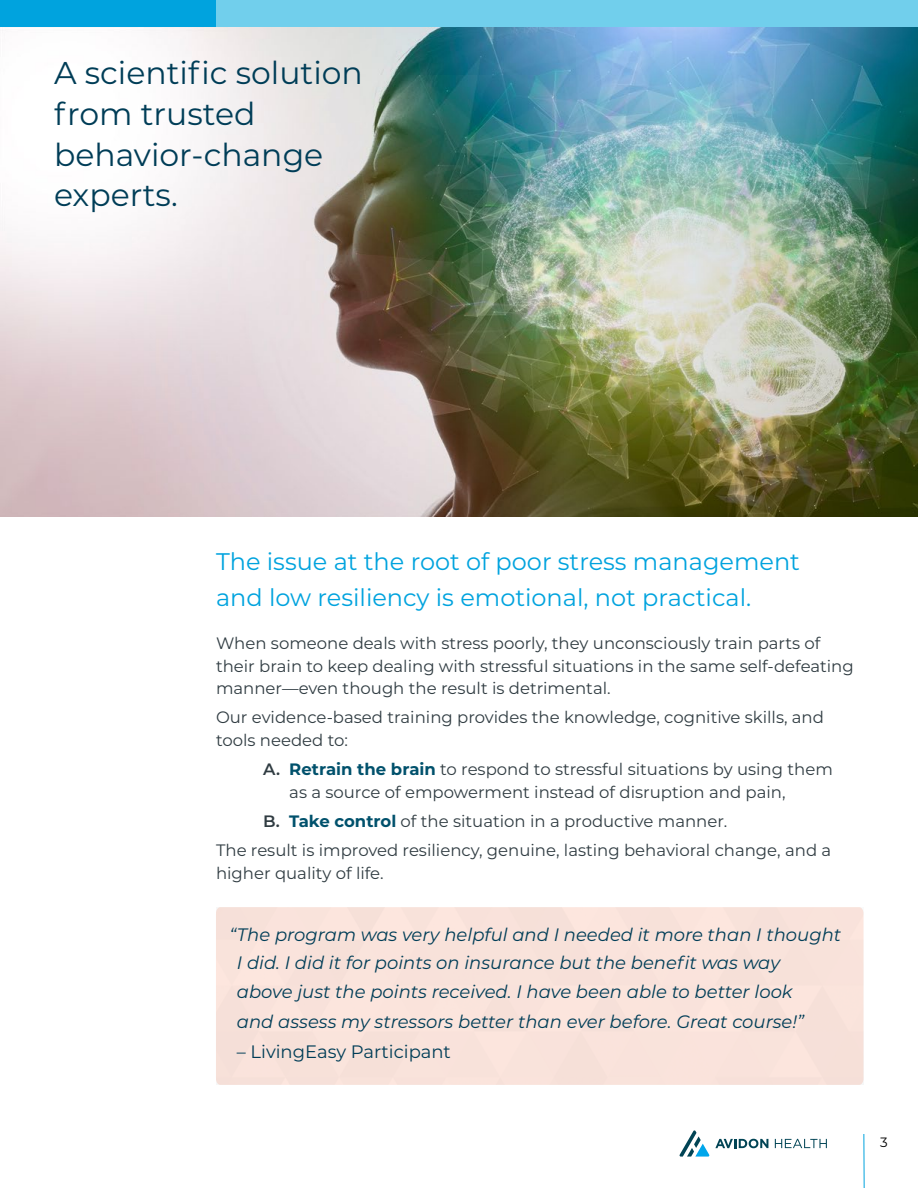
<style>
.page{position:relative;width:918px;height:1188px;background:#fff}
.page>*{position:absolute;margin:0;border:0;box-sizing:border-box;transform-origin:0 0}
.t1{font:31.5px/40.5px "Montserrat";color:#003d57}
.t2{font:24px/36px "Montserrat";color:#00a3de}
.t3{font:italic 18px/29px "Montserrat";color:#003d57}
.t4{font:18px "Montserrat";color:#003d57}
.t5{font:16.5px/22.5px "Montserrat";color:#303c42}
.t6{font:13.5px "Montserrat";color:#000}
.s1{font-weight:600}
.s2{font-weight:700;color:#00516c}
</style>
<div class="page">
<svg style="left:680px;top:1130px;width:29px;height:27px"></svg>
<svg style="left:775px;top:1139px;width:52px;height:9px"></svg>
<svg style="left:715px;top:1139px;width:53px;height:9px"></svg>
<hr style="left:863px;top:1134px;width:2px;height:54px;background:#00a3de">
<div style="left:0;top:0;width:216px;height:27px;background:#00a3de"></div>
<div style="left:216px;top:0;width:702px;height:27px;background:#71cfec"></div>
<img style="left:0;top:27px;width:918px;height:489px">
<h1 class="t1" style="left:54px;top:52px;width:310px">A scientific solution from trusted behavior-change experts.</h1>
<h2 class="t2" style="left:216px;top:543px;width:586px">The issue at the root of poor stress management and low resiliency is emotional, not practical.</h2>
<p class="t5" style="left:216px;top:631px;width:639px">When someone deals with stress poorly, they unconsciously train parts of their brain to keep dealing with stressful situations in the same self-defeating manner—even though the result is detrimental.</p>
<p class="t5" style="left:216px;top:706px;width:610px">Our evidence-based training provides the knowledge, cognitive skills, and tools needed to:</p>
<p class="t5" style="left:289px;top:757px;width:545px;text-indent:-26px"><span class="s1">A.</span> <span class="s2">Retrain the brain</span> to respond to stressful situations by using them as a source of empowerment instead of disruption and pain,</p>
<p class="t5" style="left:216px;top:806px;width:617px;line-height:29.2px;text-indent:47px"><span class="s1">B.</span> <span class="s2">Take control</span> of the situation in a productive manner.<br>The result is improved resiliency, genuine, lasting behavioral change, and a</p>
<p class="t5" style="left:216px;top:861px;width:169px">higher quality of life.</p>
<p class="t3" style="left:237px;top:919px;width:606px;text-indent:-7px">“The program was very helpful and I needed it more than I thought I did. I did it for points on insurance but the benefit was way<br>above just the points received. I have been able to better look<br>and assess my stressors better than ever before. Great course!”</p>
<p class="t4" style="left:237px;top:1039px;width:216px">– LivingEasy Participant</p>
<p class="t6" style="left:880px;top:1133px;width:9px">3</p>
</div>
